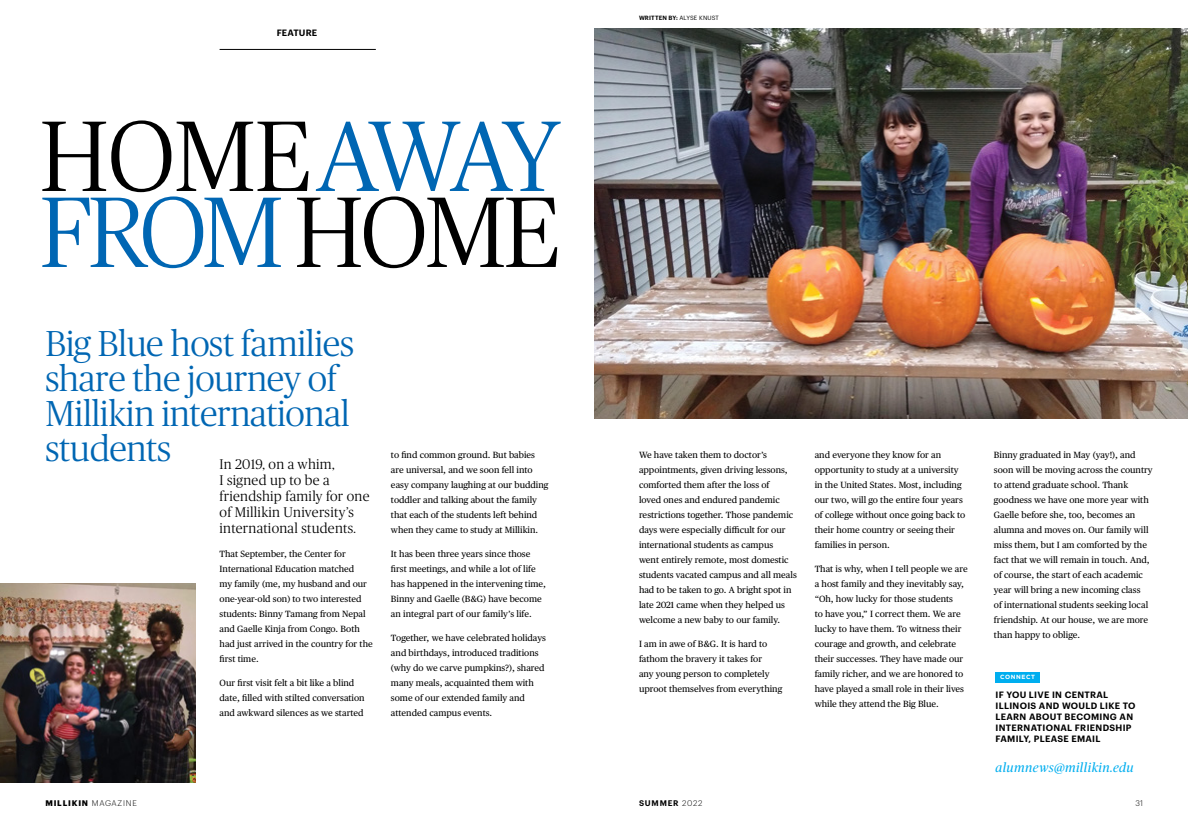
<style>
.page{position:relative;width:1188px;height:828px;background:#fff}
.page>*{position:absolute;margin:0;border:0;box-sizing:border-box;transform-origin:0 0}
.t1{font:300 100px/76px "Publico Headline";letter-spacing:-.04em;color:#000}
.t2{font:300 36px/35px "Publico Headline";letter-spacing:-.01em;color:#0066b3}
.t3{font:300 14px/16px "Publico Headline";letter-spacing:.02em;color:#000}
.t4{font:italic 13px "Publico Headline";letter-spacing:.03em;color:#00aeef}
.t5{font:9px/15px "Publico Text";color:#000}
.t6{font:600 9px/11px "Graphik";letter-spacing:.035em;color:#000}
.t7{font:600 9px "Graphik";letter-spacing:.015em;color:#000}
.t8{font:700 8px "Graphik";letter-spacing:.1em;color:#000}
.t9{font:600 8px "Graphik";letter-spacing:.1em;color:#000}
.t10{font:300 8px "Graphik";color:#000}
.t11{font:600 6px "Graphik";letter-spacing:.025em;color:#000}
.t12{font:700 6px "Gotham";letter-spacing:.1em;color:#fff}
.s1{color:#0066b3}
.s2{font-weight:400}
.s3{font-weight:300}
</style>
<div class="page">
<img style="left:594px;top:28px;width:594px;height:390px">
<hr style="left:220px;top:49px;width:156px;height:1px;background:#000">
<img style="left:0;top:584px;width:196px;height:199px">
<div style="left:995px;top:672px;width:45px;height:11px;background:#00aeef"></div>
<p class="t7" style="left:277px;top:26px;width:42px">FEATURE</p>
<h1 class="t1" style="left:40px;top:112px;width:522px">HOME <span class="s1">AWAY<br>FROM</span> HOME</h1>
<h2 class="t2" style="left:45px;top:324px;width:310px">Big Blue host families share the journey of<br>Millikin international students</h2>
<h3 class="t3" style="left:220px;top:456px;width:151px">In 2019, on a whim,<br>I signed up to be a friendship family for one of Millikin University’s international students.</h3>
<p class="t5" style="left:220px;top:546px;width:155px">That September, the Center for<br>International Education matched<br>my family (me, my husband and our one-year-old son) to two interested students: Binny Tamang from Nepal and Gaelle Kinja from Congo. Both had just arrived in the country for the first time.</p>
<p class="t5" style="left:220px;top:675px;width:147px">Our first visit felt a bit like a blind date, filled with stilted conversation and awkward silences as we started</p>
<p class="t5" style="left:391px;top:447px;width:159px">to find common ground. But babies are universal, and we soon fell into easy company laughing at our budding toddler and talking about the family that each of the students left behind when they came to study at Millikin.</p>
<p class="t5" style="left:391px;top:546px;width:157px">It has been three years since those first meetings, and while a lot of life has happened in the intervening time, Binny and Gaelle (B&amp;G) have become an integral part of our family’s life.</p>
<p class="t5" style="left:391px;top:630px;width:156px">Together, we have celebrated holidays and birthdays, introduced traditions (why do we carve pumpkins?), shared many meals, acquainted them with some of our extended family and attended campus events.</p>
<p class="t11" style="left:639px;top:13px;width:81px">WRITTEN BY: <span class="s2">ALYSE KNUST</span></p>
<p class="t5" style="left:639px;top:447px;width:159px">We have taken them to doctor’s appointments, given driving lessons, comforted them after the loss of<br>loved ones and endured pandemic restrictions together. Those pandemic days were especially difficult for our international students as campus<br>went entirely remote, most domestic students vacated campus and all meals had to be taken to go. A bright spot in late 2021 came when they helped us welcome a new baby to our family.</p>
<p class="t5" style="left:639px;top:636px;width:145px">I am in awe of B&amp;G. It is hard to fathom the bravery it takes for<br>any young person to completely uproot themselves from everything</p>
<p class="t5" style="left:815px;top:447px;width:152px">and everyone they know for an opportunity to study at a university in the United States. Most, including our two, will go the entire four years of college without once going back to their home country or seeing their families in person.</p>
<p class="t5" style="left:815px;top:561px;width:155px">That is why, when I tell people we are a host family and they inevitably say, “Oh, how lucky for those students<br>to have you,” I correct them. We are lucky to have them. To witness their courage and growth, and celebrate their successes. They have made our family richer, and we are honored to have played a small role in their lives while they attend the Big Blue.</p>
<p class="t5" style="left:994px;top:447px;width:160px">Binny graduated in May (yay!), and soon will be moving across the country to attend graduate school. Thank goodness we have one more year with Gaelle before she, too, becomes an alumna and moves on. Our family will miss them, but I am comforted by the fact that we will remain in touch. And, of course, the start of each academic year will bring a new incoming class<br>of international students seeking local friendship. At our house, we are more than happy to oblige.</p>
<p class="t12" style="left:1000px;top:674px;width:36px">CONNECT</p>
<p class="t6" style="left:995px;top:688px;width:142px">IF YOU LIVE IN CENTRAL<br>ILLINOIS AND WOULD LIKE TO<br>LEARN ABOUT BECOMING AN<br>INTERNATIONAL FRIENDSHIP<br>FAMILY, PLEASE EMAIL</p>
<h3 class="t4" style="left:995px;top:758px;width:140px">alumnews@millikin.edu</h3>
<p class="t8" style="left:45px;top:797px;width:93px">MILLIKIN <span class="s3">MAGAZINE</span></p>
<p class="t9" style="left:639px;top:797px;width:65px">SUMMER <span class="s3">2022</span></p>
<p class="t10" style="left:1136px;top:797px;width:9px">31</p>
</div>
